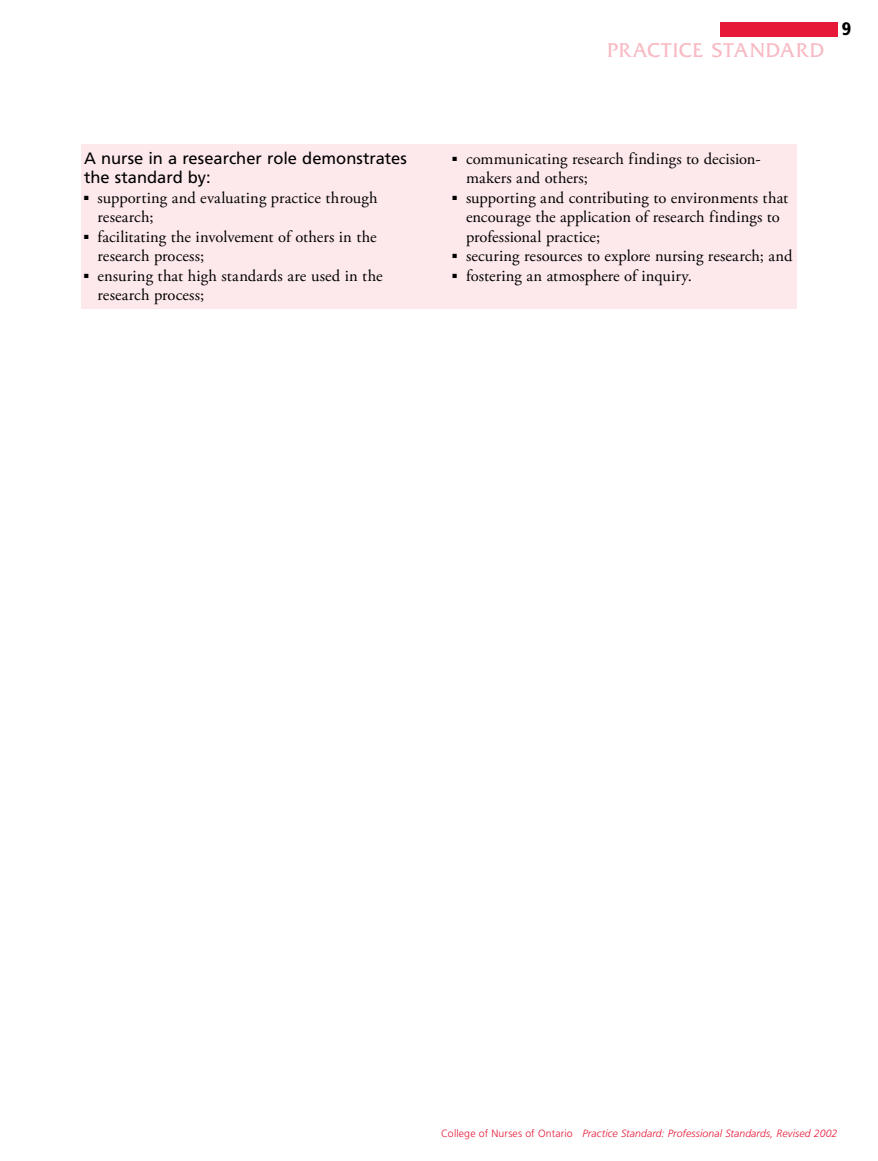
<style>
.page{position:relative;width:878px;height:1161px;background:#fff}
.page>*{position:absolute;margin:0;border:0;box-sizing:border-box;transform-origin:0 0}
.t1{font:21px "Friz Quadrata Std";letter-spacing:.045em;color:#f8bac4}
.t2{font:900 condensed 18px "Frutiger LT Std";color:#000}
.t3{font:16.5px/19.5px "Adobe Garamond Pro";letter-spacing:.005em;color:#000}
.t4{font:16.5px/19.5px "Frutiger LT Std";color:#000}
.t5{font:italic 300 10.5px "Frutiger LT Std";letter-spacing:.01em;color:#e71939}
.s1{font-style:normal}
</style>
<div class="page">
<div style="left:719px;top:24px;width:118px;height:13px;background:#e71939"></div>
<div style="left:719px;top:22px;width:118px;height:14px;background:#e71939"></div>
<div style="left:81px;top:144px;width:715px;height:165px;background:#fde8eb"></div>
<p class="t4" style="left:84px;top:148px;width:324px">A nurse in a researcher role demonstrates the standard by:</p>
<p class="t3" style="left:97px;top:188px;width:282px;text-indent:-13px">■ supporting and evaluating practice through research;</p>
<p class="t3" style="left:97px;top:227px;width:281px;text-indent:-13px">■ facilitating the involvement of others in the research process;</p>
<p class="t3" style="left:97px;top:266px;width:286px;text-indent:-13px">■ ensuring that high standards are used in the research process;</p>
<p class="t1" style="left:607px;top:39px;width:218px">PRACTICE STANDARD</p>
<p class="t2" style="left:842px;top:18px;width:11px">9</p>
<p class="t3" style="left:466px;top:149px;width:296px;text-indent:-13px">■ communicating research findings to decision&shy;makers and others;</p>
<p class="t3" style="left:466px;top:188px;width:324px;text-indent:-13px">■ supporting and contributing to environments that encourage the application of research findings to professional practice;</p>
<p class="t3" style="left:452px;top:247px;width:341px">■ securing resources to explore nursing research; and</p>
<p class="t3" style="left:452px;top:266px;width:241px">■ fostering an atmosphere of inquiry.</p>
<p class="t5" style="left:441px;top:1128px;width:398px"><span class="s1">College of Nurses of Ontario</span> Practice Standard: Professional Standards, Revised 2002</p>
</div>
